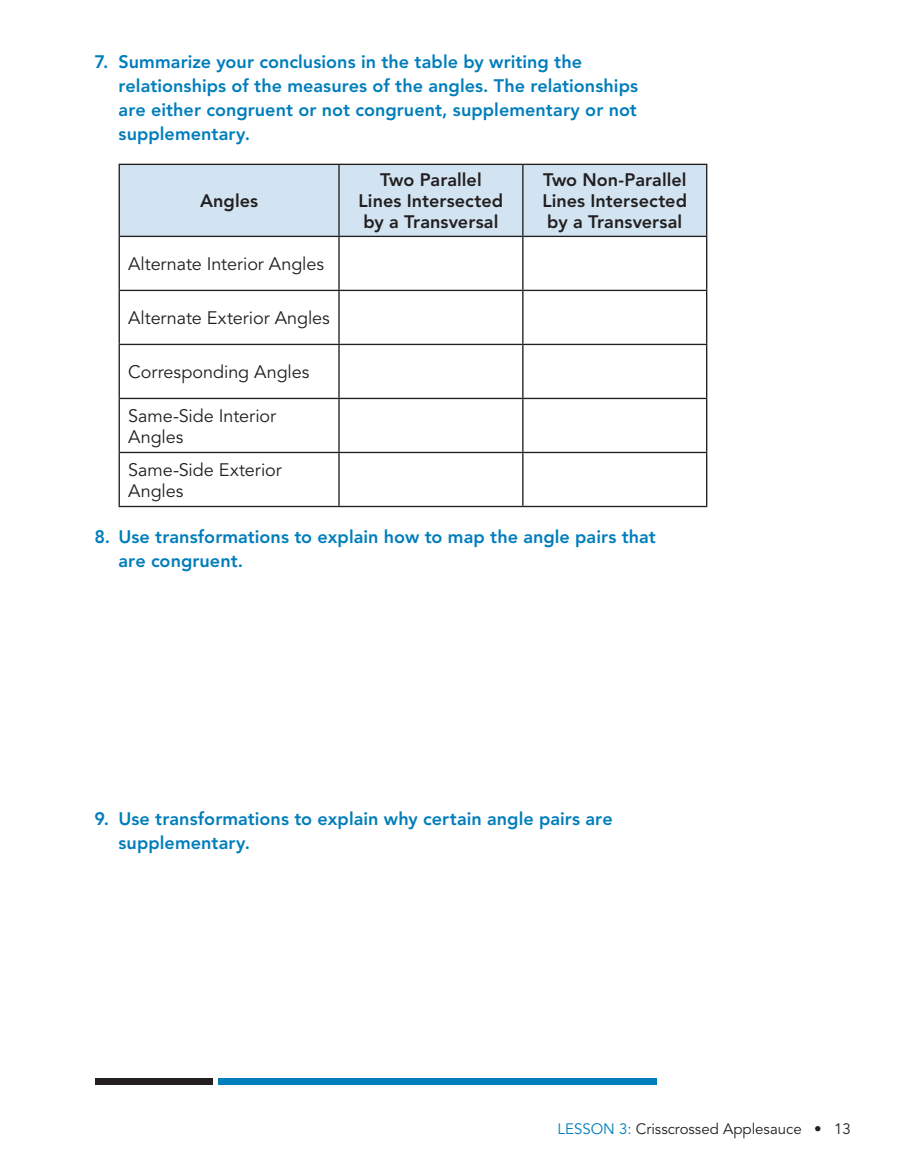
<style>
.page{position:relative;width:905px;height:1175px;background:#fff}
.page>*{position:absolute;margin:0;border:0;box-sizing:border-box;transform-origin:0 0}
.t1{font:800 18px/24px "Avenir LT Std";letter-spacing:.005em;color:#007dbb}
.t2{font:18px/21px "Avenir LT Std";letter-spacing:-.005em;color:#231f20}
.t3{font:800 18px/21px "Avenir LT Std";letter-spacing:.005em;color:#231f20;text-align:center}
.t4{font:15px "Avenir LT Std";color:#231f20}
.s1{color:#007dbb}
</style>
<div class="page">
<div style="left:120px;top:165px;width:586px;height:71px;background:#d2e4f1"></div>
<hr style="left:118px;top:164px;width:221px;height:1px;background:#231f20">
<hr style="left:118px;top:165px;width:2px;height:71px;background:#231f20">
<hr style="left:339px;top:164px;width:184px;height:1px;background:#231f20">
<hr style="left:338px;top:165px;width:1px;height:71px;background:#231f20">
<hr style="left:523px;top:164px;width:184px;height:1px;background:#231f20">
<hr style="left:522px;top:165px;width:1px;height:71px;background:#231f20">
<hr style="left:706px;top:165px;width:1px;height:71px;background:#231f20">
<hr style="left:118px;top:236px;width:221px;height:1px;background:#231f20">
<hr style="left:118px;top:237px;width:2px;height:53px;background:#231f20">
<hr style="left:339px;top:236px;width:184px;height:1px;background:#231f20">
<hr style="left:338px;top:237px;width:1px;height:53px;background:#231f20">
<hr style="left:523px;top:236px;width:184px;height:1px;background:#231f20">
<hr style="left:522px;top:237px;width:1px;height:53px;background:#231f20">
<hr style="left:706px;top:237px;width:1px;height:53px;background:#231f20">
<hr style="left:118px;top:290px;width:221px;height:1px;background:#231f20">
<hr style="left:118px;top:291px;width:2px;height:53px;background:#231f20">
<hr style="left:339px;top:290px;width:184px;height:1px;background:#231f20">
<hr style="left:338px;top:291px;width:1px;height:53px;background:#231f20">
<hr style="left:523px;top:290px;width:184px;height:1px;background:#231f20">
<hr style="left:522px;top:291px;width:1px;height:53px;background:#231f20">
<hr style="left:706px;top:291px;width:1px;height:53px;background:#231f20">
<hr style="left:118px;top:344px;width:221px;height:1px;background:#231f20">
<hr style="left:118px;top:345px;width:2px;height:53px;background:#231f20">
<hr style="left:339px;top:344px;width:184px;height:1px;background:#231f20">
<hr style="left:338px;top:345px;width:1px;height:53px;background:#231f20">
<hr style="left:523px;top:344px;width:184px;height:1px;background:#231f20">
<hr style="left:522px;top:345px;width:1px;height:53px;background:#231f20">
<hr style="left:706px;top:345px;width:1px;height:53px;background:#231f20">
<hr style="left:118px;top:398px;width:221px;height:1px;background:#231f20">
<hr style="left:118px;top:399px;width:2px;height:53px;background:#231f20">
<hr style="left:339px;top:398px;width:184px;height:1px;background:#231f20">
<hr style="left:338px;top:399px;width:1px;height:53px;background:#231f20">
<hr style="left:523px;top:398px;width:184px;height:1px;background:#231f20">
<hr style="left:522px;top:399px;width:1px;height:53px;background:#231f20">
<hr style="left:706px;top:399px;width:1px;height:53px;background:#231f20">
<hr style="left:118px;top:452px;width:221px;height:1px;background:#231f20">
<hr style="left:118px;top:453px;width:2px;height:53px;background:#231f20">
<hr style="left:339px;top:452px;width:184px;height:1px;background:#231f20">
<hr style="left:338px;top:453px;width:1px;height:53px;background:#231f20">
<hr style="left:523px;top:452px;width:184px;height:1px;background:#231f20">
<hr style="left:522px;top:453px;width:1px;height:53px;background:#231f20">
<hr style="left:706px;top:453px;width:1px;height:53px;background:#231f20">
<hr style="left:118px;top:506px;width:221px;height:1px;background:#231f20">
<hr style="left:339px;top:506px;width:184px;height:1px;background:#231f20">
<hr style="left:523px;top:506px;width:184px;height:1px;background:#231f20">
<div style="left:218px;top:1078px;width:439px;height:6px;background:#007dbb"></div>
<div style="left:95px;top:1078px;width:117px;height:6px;background:#231f20"></div>
<p class="t1" style="left:118px;top:49px;width:521px;text-indent:-24px">7. Summarize your conclusions in the table by writing the relationships of the measures of the angles. The relationships are either congruent or not congruent, supplementary or not supplementary.</p>
<p class="t3" style="left:200px;top:190px;width:60px">Angles</p>
<p class="t3" style="left:358px;top:169px;width:146px">Two Parallel<br>Lines Intersected by a Transversal</p>
<p class="t3" style="left:542px;top:169px;width:146px;text-align:justify">Two Non-Parallel Lines Intersected by a Transversal</p>
<p class="t2" style="left:128px;top:254px;width:197px">Alternate Interior Angles</p>
<p class="t2" style="left:128px;top:308px;width:203px">Alternate Exterior Angles</p>
<p class="t2" style="left:128px;top:362px;width:183px">Corresponding Angles</p>
<p class="t2" style="left:128px;top:405px;width:149px">Same-Side Interior<br>Angles</p>
<p class="t2" style="left:128px;top:459px;width:155px">Same-Side Exterior<br>Angles</p>
<p class="t1" style="left:118px;top:525px;width:539px;text-indent:-24px">8. Use transformations to explain how to map the angle pairs that are congruent.</p>
<p class="t1" style="left:118px;top:807px;width:495px;text-indent:-24px">9. Use transformations to explain why certain angle pairs are supplementary.</p>
<p class="t4" style="left:557px;top:1120px;width:295px"><span class="s1">LESSON 3:</span> Crisscrossed Applesauce • 13</p>
</div>
